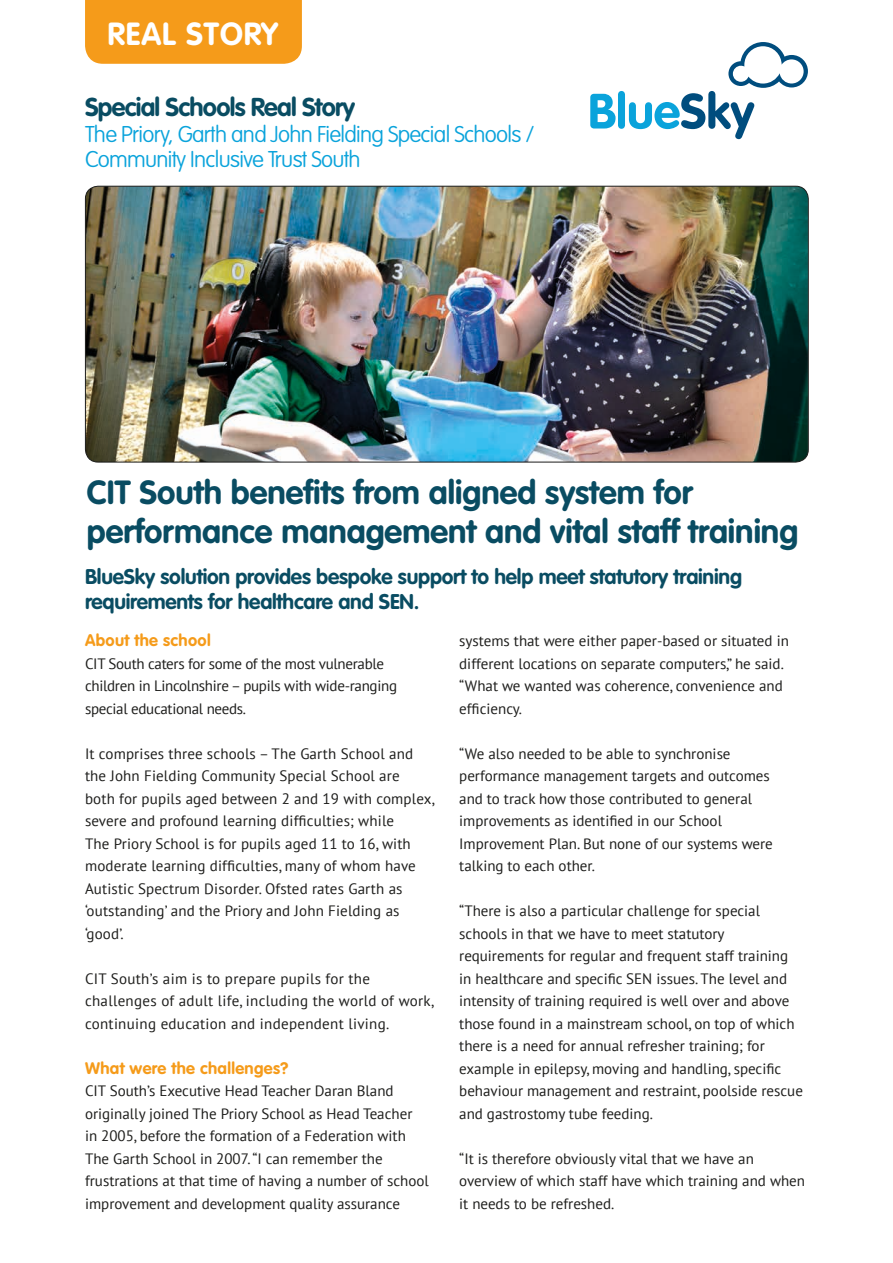
<style>
.page{position:relative;width:893px;height:1263px;background:#fff}
.page>*{position:absolute;margin:0;border:0;box-sizing:border-box;transform-origin:0 0}
.t1{font:700 33px/39px "VAG Rounded Std";color:#094c62}
.t2{font:700 31.5px "VAG Rounded Std";letter-spacing:.03em;color:#fff}
.t3{font:700 25.5px "VAG Rounded Std";letter-spacing:-.03em;color:#094c62}
.t4{font:100 22.5px/25.5px "VAG Rounded Std";letter-spacing:-.03em;color:#0aa3db}
.t5{font:700 21px/25.5px "VAG Rounded Std";letter-spacing:-.01em;color:#094c62}
.t6{font:700 16.5px "VAG Rounded Std";letter-spacing:.02em;color:#f59b1a}
.t7{font:15px/22.5px "PT Sans";color:#1d1d1b}
.t8{font:15px/22.5px "PT Sans";letter-spacing:.02em;color:#1d1d1b}
.t9{font:15px/22.5px "PT Sans";letter-spacing:-.02em;color:#1d1d1b}
</style>
<div class="page">
<div style="left:85px;top:0;width:217px;height:64px;background:#f59b1a"></div>
<img style="left:85px;top:186px;width:723px;height:276px">
<svg style="left:590px;top:94px;width:26px;height:35px"></svg>
<div style="left:618px;top:91px;width:7px;height:38px;background:#0aa3db;border-radius:4px"></div>
<svg style="left:629px;top:42px;width:179px;height:97px"></svg>
<h2 class="t2" style="left:107px;top:16px;width:172px">REAL STORY</h2>
<h3 class="t3" style="left:85px;top:92px;width:272px">Special Schools Real Story</h3>
<h3 class="t4" style="left:85px;top:122px;width:451px">The Priory, Garth and John Fielding Special Schools /<br>Community Inclusive Trust South</h3>
<h1 class="t1" style="left:87px;top:474px;width:713px">CIT South benefits from aligned system for performance management and vital staff training</h1>
<h3 class="t5" style="left:85px;top:565px;width:658px">BlueSky solution provides bespoke support to help meet statutory training requirements for healthcare and SEN.</h3>
<p class="t6" style="left:85px;top:631px;width:127px">About the school</p>
<p class="t9" style="left:85px;top:652px;width:313px">CIT South caters for some of the most vulnerable children in Lincolnshire – pupils with wide-ranging special educational needs.</p>
<p class="t7" style="left:85px;top:742px;width:351px">It comprises three schools – The Garth School and the John Fielding Community Special School are<br>both for pupils aged between 2 and 19 with complex, severe and profound learning difficulties; while<br>The Priory School is for pupils aged 11 to 16, with moderate learning difficulties, many of whom have Autistic Spectrum Disorder. Ofsted rates Garth as ‘outstanding’ and the Priory and John Fielding as ‘good’.</p>
<p class="t8" style="left:85px;top:967px;width:350px">CIT South’s aim is to prepare pupils for the challenges of adult life, including the world of work, continuing education and independent living.</p>
<p class="t6" style="left:85px;top:1058px;width:205px">What were the challenges?</p>
<p class="t7" style="left:85px;top:1079px;width:345px">CIT South’s Executive Head Teacher Daran Bland originally joined The Priory School as Head Teacher<br>in 2005, before the formation of a Federation with The Garth School in 2007. “I can remember the frustrations at that time of having a number of school improvement and development quality assurance</p>
<p class="t7" style="left:459px;top:629px;width:331px">systems that were either paper-based or situated in different locations on separate computers,” he said. “What we wanted was coherence, convenience and efficiency.</p>
<p class="t7" style="left:459px;top:742px;width:315px">“We also needed to be able to synchronise performance management targets and outcomes and to track how those contributed to general improvements as identified in our School Improvement Plan. But none of our systems were talking to each other.</p>
<p class="t7" style="left:459px;top:899px;width:345px">“There is also a particular challenge for special schools in that we have to meet statutory requirements for regular and frequent staff training in healthcare and specific SEN issues. The level and intensity of training required is well over and above those found in a mainstream school, on top of which there is a need for annual refresher training; for example in epilepsy, moving and handling, specific behaviour management and restraint, poolside rescue and gastrostomy tube feeding.</p>
<p class="t7" style="left:459px;top:1147px;width:347px">“It is therefore obviously vital that we have an overview of which staff have which training and when it needs to be refreshed.</p>
</div>
